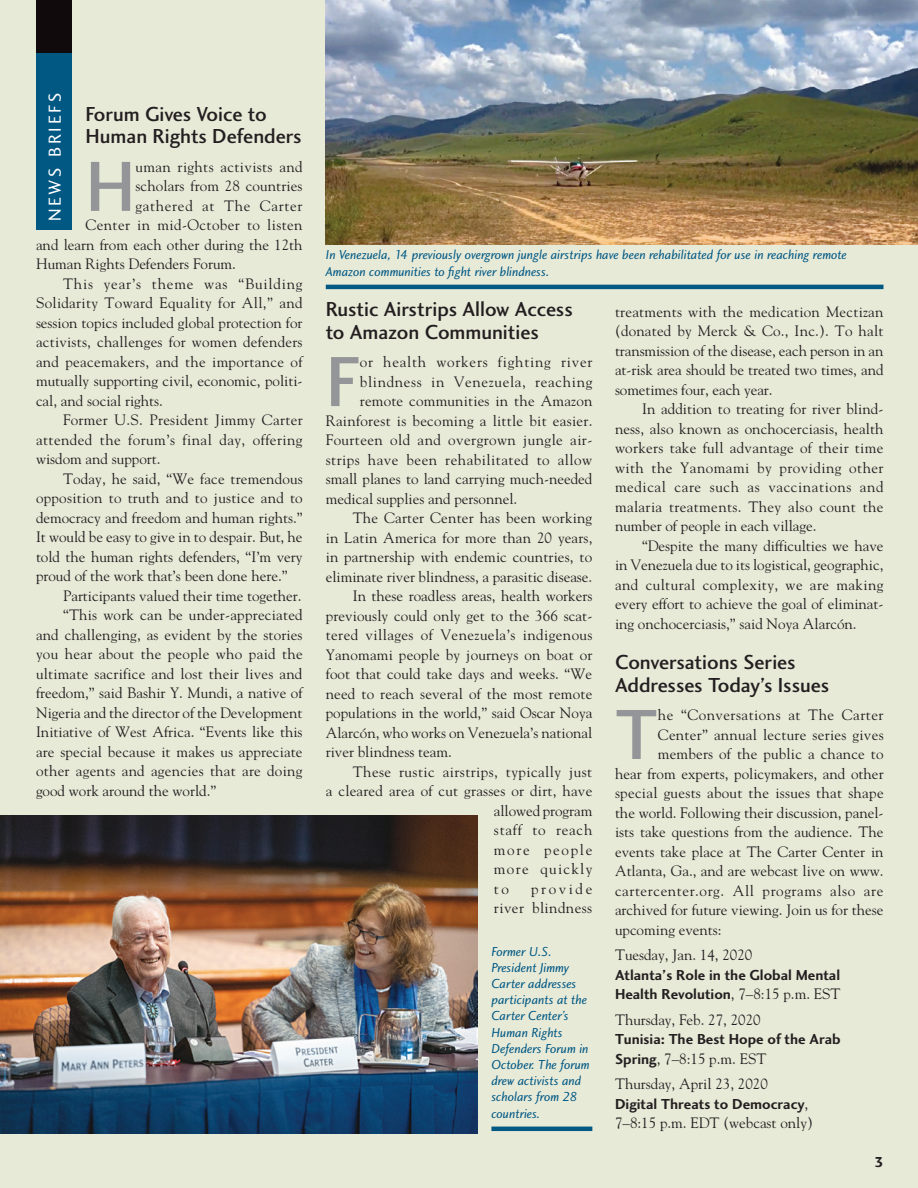
<style>
.page{position:relative;width:918px;height:1188px;background:#e8ead8}
.page>*{position:absolute;margin:0;border:0;box-sizing:border-box;transform-origin:0 0}
.New_Body{font:73.5px "Charlotte Sans Medium Plain";color:#939598}
.News_Brief_Head{font:21px/22.5px "Charlotte Sans Medium Plain";color:#231f20}
.t1{font:18px "Charlotte Sans Book Plain";letter-spacing:.15em;color:#fff}
.New_Body-2{font:15px/19.5px "Goudy";color:#231f20;text-align:justify}
.New_Body-3{font:15px/19.5px "Goudy";letter-spacing:.03em;color:#231f20;text-align:right}
.New_Body-4{font:15px/19.5px "Charlotte Sans Bold Plain";color:#231f20}
.New_Body-5{font:15px "Goudy";letter-spacing:.02em;color:#231f20}
.New_Body-6{font:15px "Goudy";letter-spacing:.045em;color:#231f20}
.New_Body-7{font:15px "Goudy";letter-spacing:.05em;color:#231f20}
.New_Body-8{font:15px "Goudy";letter-spacing:.04em;color:#231f20}
.New_Body-9{font:15px "Goudy";letter-spacing:.035em;color:#231f20}
.New_Body-10{font:15px "Goudy";letter-spacing:.025em;color:#231f20}
.New_Body-11{font:15px "Goudy";letter-spacing:.085em;color:#231f20}
.New_Body-12{font:15px "Goudy";letter-spacing:.11em;color:#231f20}
.New_Caption_with_Rul{font:13.5px/16.2px "Charlotte Sans Book Italic Plain";color:#005883}
.s1{font-family:"Goudy"}
.s2{font-family:"Charlotte Sans Bold Plain"}
</style>
<div class="page">
<div style="left:36px;top:0;width:36px;height:63px;background:#110a0c"></div>
<div style="left:36px;top:53px;width:36px;height:177px;background:#005883"></div>
<img style="left:0;top:816px;width:477px;height:318px">
<img style="left:326px;top:0;width:592px;height:245px">
<hr style="left:326px;top:285px;width:557px;height:4px;background:#005883">
<hr style="left:491px;top:1127px;width:101px;height:4px;background:#005883">
<p class="t1" style="left:44px;top:221px;width:130px;rotate:-90deg">NEWS BRIEFS</p>
<p class="News_Brief_Head" style="left:86px;top:102px;width:217px">Forum Gives Voice to<br>Human Rights Defenders</p>
<p class="New_Body" style="left:86px;top:143px;width:52px">H</p>
<p class="New_Body-10" style="left:136px;top:157px;width:169px">uman rights activists and</p>
<p class="New_Body-2" style="left:136px;top:176px;width:168px">scholars from 28 countries</p>
<p class="New_Body-6" style="left:136px;top:196px;width:169px">gathered at The Carter</p>
<p class="New_Body-3" style="left:86px;top:215px;width:219px">Center in mid-October to listen</p>
<p class="New_Body-2" style="left:36px;top:234px;width:268px">and learn from each other during the 12th</p>
<p class="New_Body-2" style="left:36px;top:254px;width:201px">Human Rights Defenders Forum.</p>
<p class="New_Body-2" style="left:36px;top:273px;width:268px;text-indent:27px">This year’s theme was “Building Solidarity Toward Equality for All,” and session topics included global protection for activists, challenges for women defenders and peacemakers, and the importance of mutually supporting civil, economic, politi&shy;cal, and social rights.</p>
<p class="New_Body-2" style="left:36px;top:410px;width:268px;text-indent:27px">Former U.S. President Jimmy Carter attended the forum’s final day, offering wisdom and support.</p>
<p class="New_Body-2" style="left:36px;top:468px;width:268px;text-indent:27px">Today, he said, “We face tremendous opposition to truth and to justice and to democracy and freedom and human rights.” It would be easy to give in to despair. But, he told the human rights defenders, “I’m very proud of the work that’s been done here.”</p>
<p class="New_Body-2" style="left:63px;top:585px;width:240px">Participants valued their time together.</p>
<p class="New_Body-2" style="left:36px;top:605px;width:268px;text-indent:27px">“This work can be under-appreciated and challenging, as evident by the stories you hear about the people who paid the ultimate sacrifice and lost their lives and freedom,” said Bashir Y. Mundi, a native of Nigeria and the director of the Development Initiative of West Africa. “Events like this are special because it makes us appreciate other agents and agencies that are doing good work around the world.”</p>
<p class="New_Caption_with_Rul" style="left:326px;top:247px;width:523px">In Venezuela, 14 previously overgrown jungle airstrips have been rehabilitated for use in reaching remote<br>Amazon communities to fight river blindness.</p>
<p class="News_Brief_Head" style="left:326px;top:298px;width:248px">Rustic Airstrips Allow Access to Amazon Communities</p>
<p class="New_Body" style="left:326px;top:338px;width:36px">F</p>
<p class="New_Body-7" style="left:360px;top:353px;width:234px">or health workers fighting river</p>
<p class="New_Body-6" style="left:360px;top:372px;width:234px">blindness in Venezuela, reaching</p>
<p class="New_Body-2" style="left:360px;top:391px;width:234px">remote communities in the Amazon</p>
<p class="New_Body-5" style="left:326px;top:411px;width:268px">Rainforest is becoming a little bit easier.</p>
<p class="New_Body-3" style="left:326px;top:430px;width:268px">Fourteen old and overgrown jungle air-</p>
<p class="New_Body-9" style="left:326px;top:450px;width:268px">strips have been rehabilitated to allow</p>
<p class="New_Body-2" style="left:326px;top:469px;width:268px">small planes to land carrying much-needed</p>
<p class="New_Body-2" style="left:326px;top:488px;width:193px">medical supplies and personnel.</p>
<p class="New_Body-2" style="left:326px;top:508px;width:268px;text-indent:27px">The Carter Center has been working in Latin America for more than 20 years, in partnership with endemic countries, to eliminate river blindness, a parasitic disease.</p>
<p class="New_Body-2" style="left:326px;top:586px;width:268px;text-indent:27px">In these roadless areas, health workers previously could only get to the 366 scat&shy;tered villages of Venezuela’s indigenous Yanomami people by journeys on boat or foot that could take days and weeks. “We need to reach several of the most remote populations in the world,” said Oscar Noya Alarcón, who works on Venezuela’s national river blindness team.</p>
<p class="New_Body-3" style="left:353px;top:761px;width:241px">These rustic airstrips, typically just</p>
<p class="New_Body-2" style="left:326px;top:781px;width:268px">a cleared area of cut grasses or dirt, have</p>
<p class="New_Body-2" style="left:494px;top:800px;width:100px">allowed program</p>
<p class="New_Body-7" style="left:494px;top:821px;width:100px">staff to reach</p>
<p class="New_Body-12" style="left:494px;top:840px;width:100px">more people</p>
<p class="New_Body-11" style="left:494px;top:860px;width:100px">more quickly</p>
<p class="New_Body-2" style="left:494px;top:878px;width:17px">to</p>
<p class="New_Body-3" style="left:494px;top:878px;width:100px">provide<br>river blindness</p>
<p class="New_Caption_with_Rul" style="left:491px;top:943px;width:100px">Former U.S.<br>President Jimmy<br>Carter addresses participants at the<br>Carter Center’s<br>Human Rights<br>Defenders Forum in<br>October. The forum drew activists and scholars from 28 countries.</p>
<p class="New_Body-2" style="left:615px;top:301px;width:270px">treatments with the medication Mectizan (donated by Merck &amp; Co., Inc.). To halt transmission of the disease, each person in an at-risk area should be treated two times, and sometimes four, each year.</p>
<p class="New_Body-2" style="left:615px;top:399px;width:270px;text-indent:27px">In addition to treating for river blind&shy;ness, also known as onchocerciasis, health workers take full advantage of their time with the Yanomami by providing other medical care such as vaccinations and malaria treatments. They also count the number of people in each village.</p>
<p class="New_Body-2" style="left:615px;top:535px;width:270px;text-indent:27px">“Despite the many difficulties we have in Venezuela due to its logistical, geographic, and cultural complexity, we are making every effort to achieve the goal of eliminat&shy;ing onchocerciasis,” said Noya Alarcón.</p>
<p class="News_Brief_Head" style="left:615px;top:651px;width:216px">Conversations Series<br>Addresses Today’s Issues</p>
<p class="New_Body" style="left:615px;top:691px;width:44px">T</p>
<p class="New_Body-3" style="left:658px;top:705px;width:227px">he “Conversations at The Carter</p>
<p class="New_Body-5" style="left:658px;top:725px;width:227px">Center” annual lecture series gives</p>
<p class="New_Body-2" style="left:658px;top:744px;width:227px">members of the public a chance to</p>
<p class="New_Body-2" style="left:615px;top:763px;width:270px">hear from experts, policymakers, and other</p>
<p class="New_Body-5" style="left:615px;top:783px;width:270px">special guests about the issues that shape</p>
<p class="New_Body-2" style="left:615px;top:802px;width:270px">the world. Following their discussion, panel-</p>
<p class="New_Body-2" style="left:615px;top:822px;width:270px">ists take questions from the audience. The</p>
<p class="New_Body-2" style="left:615px;top:841px;width:270px">events take place at The Carter Center in</p>
<p class="New_Body-2" style="left:615px;top:861px;width:270px">Atlanta, Ga., and are webcast live on www.</p>
<p class="New_Body-8" style="left:615px;top:881px;width:270px">cartercenter.org. All programs also are</p>
<p class="New_Body-2" style="left:615px;top:900px;width:270px">archived for future viewing. Join us for these</p>
<p class="New_Body-2" style="left:615px;top:919px;width:108px">upcoming events:</p>
<p class="New_Body-2" style="left:615px;top:945px;width:139px">Tuesday, Jan. 14, 2020</p>
<p class="New_Body-4" style="left:615px;top:965px;width:227px">Atlanta’s Role in the Global Mental<br>Health Revolution<span class="s1">, 7–8:15 p.m. EST</span></p>
<p class="New_Body-2" style="left:615px;top:1009px;width:147px">Thursday, Feb. 27, 2020</p>
<p class="New_Body-4" style="left:615px;top:1029px;width:227px">Tunisia: The Best Hope of the Arab<br>Spring<span class="s1">, 7–8:15 p.m. EST</span></p>
<p class="New_Body-2" style="left:615px;top:1074px;width:154px">Thursday, April 23, 2020</p>
<p class="New_Body-2" style="left:615px;top:1093px;width:199px"><span class="s2">Digital Threats to Democracy</span>,<br>7–8:15 p.m. EDT (webcast only)</p>
<p class="New_Body-4" style="left:874px;top:1152px;width:11px">3</p>
</div>
